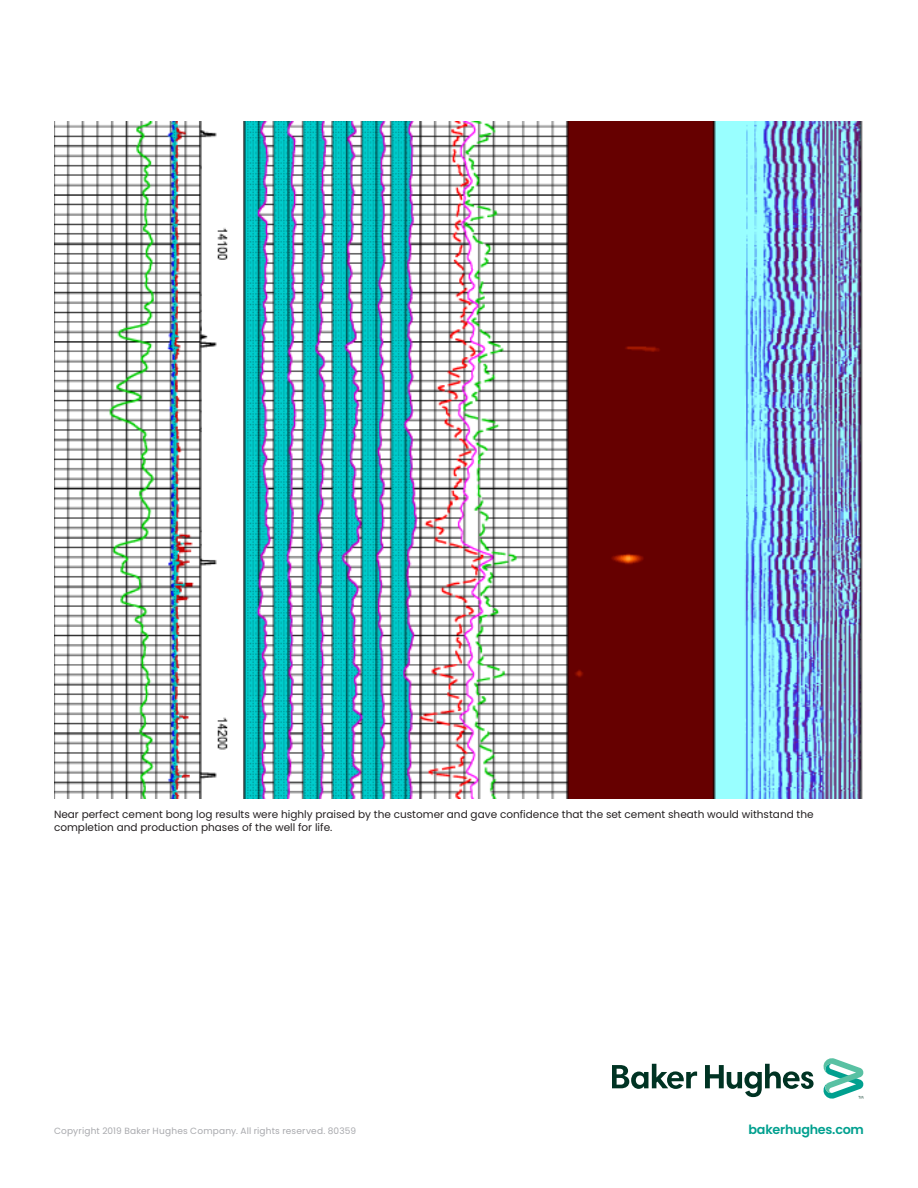
<style>
.page{position:relative;width:918px;height:1188px;background:#fff}
.page>*{position:absolute;margin:0;border:0;box-sizing:border-box;transform-origin:0 0}
.t1{font:600 12.75px "Poppins";letter-spacing:-.02em;color:#00a08f}
._7pt-caption-OFS{font:10.5px/12.8px "Poppins";color:#231f20}
.t2{font:9px "Poppins";letter-spacing:.02em;color:#a8a9ad}
</style>
<div class="page">
<img style="left:54px;top:122px;width:809px;height:676px">
<svg style="left:612px;top:1058px;width:252px;height:41px"></svg>
<p class="_7pt-caption-OFS" style="left:54px;top:808px;width:761px">Near perfect cement bong log results were highly praised by the customer and gave confidence that the set cement sheath would withstand the completion and production phases of the well for life.</p>
<p class="t2" style="left:54px;top:1126px;width:304px">Copyright 2019 Baker Hughes Company. All rights reserved. 80359</p>
<p class="t1" style="left:749px;top:1122px;width:117px">bakerhughes.com</p>
</div>
